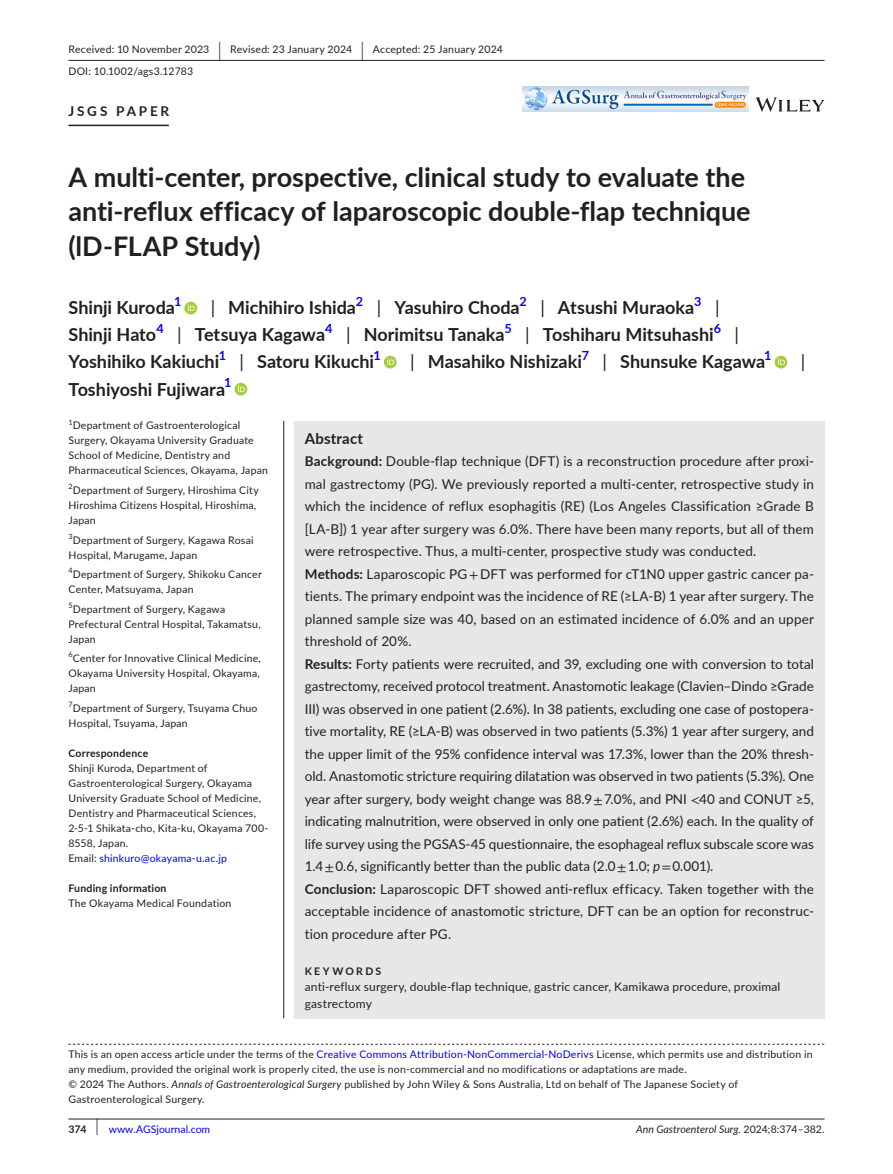
<style>
.page{position:relative;width:893px;height:1174px;background:#fff}
.page>*{position:absolute;margin:0;border:0;box-sizing:border-box;transform-origin:0 0}
.t1{font:700 27px/34.5px "Lato";color:#231f20}
.t2{font:700 18px "Lato";color:#231f20}
.t3{font:18px "Lato";color:#231f20}
.t4{font:700 15px "Lato";letter-spacing:.015em;color:#231f20}
.t5{font:13.5px/22.5px "Lato";letter-spacing:.005em;color:#231f20}
.t6{font:700 13.5px "Lato";letter-spacing:.21em;color:#231f20}
.t7{font:700 12.6px "Lato";color:#00f}
.t8{font:12px/16.5px "Lato";letter-spacing:.015em;color:#231f20}
.t9{font:10.5px/15px "Lato";letter-spacing:.02em;color:#231f20}
.t10{font:italic 10.5px "Lato";color:#231f20}
.t11{font:700 10.5px "Lato";letter-spacing:.02em;color:#231f20}
.t12{font:10.5px "Lato";color:#00f}
.t13{font:700 10.5px "Lato";letter-spacing:.22em;color:#231f20}
.s1{font-size:19.65px}
.s2{font-weight:400}
.s3{color:#00f}
.s4{font-weight:700}
.s5{font-family:"STIX"}
.s6{font-style:italic}
.s7{font-weight:700;color:#231f20}
.s8{font-size:17.4px;color:#231f20}
.s9{font-style:normal}
</style>
<div class="page">
<hr style="left:68px;top:1118px;width:756px;height:1px;background:#231f20">
<svg style="left:756px;top:97px;width:68px;height:15px"></svg>
<img style="left:523px;top:86px;width:225px;height:26px">
<hr style="left:68px;top:60px;width:756px;height:1px;background:#231f20">
<hr style="left:68px;top:125px;width:101px;height:1px;background:#231f20">
<div style="left:184px;top:302px;width:13px;height:12px;background:#a5cd39;border-radius:50%"></div>
<svg style="left:188px;top:304px;width:7px;height:7px"></svg>
<div style="left:384px;top:356px;width:13px;height:12px;background:#a5cd39;border-radius:50%"></div>
<svg style="left:387px;top:358px;width:7px;height:7px"></svg>
<div style="left:775px;top:356px;width:12px;height:12px;background:#a5cd39;border-radius:50%"></div>
<svg style="left:778px;top:358px;width:7px;height:7px"></svg>
<div style="left:235px;top:383px;width:12px;height:12px;background:#a5cd39;border-radius:50%"></div>
<svg style="left:238px;top:385px;width:7px;height:7px"></svg>
<svg style="left:68px;top:1043px;width:756px;height:1px"></svg>
<div style="left:294px;top:421px;width:530px;height:597px;background:#e6e7e9"></div>
<hr style="left:283px;top:421px;width:1px;height:597px;background:#231f20">
<p class="t9" style="left:68px;top:38px;width:436px;line-height:21.8px">Received: 10 November 2023 <span class="s1">|</span> Revised: 23 January 2024 <span class="s1">|</span> Accepted: 25 January 2024<br>DOI: 10.1002/ags3.12783</p>
<p class="t6" style="left:68px;top:101px;width:102px">JSGS PAPER</p>
<h1 class="t1" style="left:68px;top:159px;width:684px">A multi-center, prospective, clinical study to evaluate the anti-reflux efficacy of laparoscopic double-flap technique (lD-FLAP Study)</h1>
<h2 class="t2" style="left:68px;top:295px;width:108px">Shinji Kuroda</h2>
<p class="t7" style="left:174px;top:292px;width:9px">1</p>
<h2 class="t2" style="left:211px;top:295px;width:147px"><span class="s2">|</span> Michihiro Ishida</h2>
<p class="t7" style="left:356px;top:292px;width:9px">2</p>
<h2 class="t2" style="left:377px;top:295px;width:144px"><span class="s2">|</span> Yasuhiro Choda</h2>
<p class="t7" style="left:520px;top:292px;width:9px">2</p>
<h2 class="t2" style="left:540px;top:295px;width:156px"><span class="s2">|</span> Atsushi Muraoka</h2>
<p class="t7" style="left:694px;top:292px;width:9px">3</p>
<h2 class="t3" style="left:715px;top:295px;width:6px">|</h2>
<h2 class="t2" style="left:68px;top:322px;width:89px">Shinji Hato</h2>
<p class="t7" style="left:156px;top:319px;width:9px">4</p>
<h2 class="t2" style="left:177px;top:322px;width:149px"><span class="s2">|</span> Tetsuya Kagawa</h2>
<p class="t7" style="left:325px;top:319px;width:9px">4</p>
<h2 class="t2" style="left:346px;top:322px;width:160px"><span class="s2">|</span> Norimitsu Tanaka</h2>
<p class="t7" style="left:504px;top:319px;width:9px">5</p>
<h2 class="t2" style="left:525px;top:322px;width:190px"><span class="s2">|</span> Toshiharu Mitsuhashi</h2>
<p class="t7" style="left:714px;top:319px;width:9px">6</p>
<h2 class="t3" style="left:735px;top:322px;width:6px">|</h2>
<h2 class="t2" style="left:68px;top:349px;width:152px">Yoshihiko Kakiuchi</h2>
<p class="t7" style="left:219px;top:346px;width:9px">1</p>
<h2 class="t2" style="left:240px;top:349px;width:136px"><span class="s2">|</span> Satoru Kikuchi</h2>
<p class="t7" style="left:374px;top:346px;width:9px">1</p>
<h2 class="t2" style="left:410px;top:349px;width:173px"><span class="s2">|</span> Masahiko Nishizaki</h2>
<p class="t7" style="left:582px;top:346px;width:9px">7</p>
<h2 class="t2" style="left:603px;top:349px;width:164px"><span class="s2">|</span> Shunsuke Kagawa</h2>
<p class="t7" style="left:764px;top:346px;width:9px">1</p>
<h2 class="t3" style="left:801px;top:349px;width:6px">|</h2>
<h2 class="t2" style="left:68px;top:376px;width:158px">Toshiyoshi Fujiwara</h2>
<p class="t7" style="left:224px;top:373px;width:9px">1</p>
<p class="t9" style="left:68px;top:418px;width:201px"><sup>1</sup>Department of Gastroenterological Surgery, Okayama University Graduate School of Medicine, Dentistry and Pharmaceutical Sciences, Okayama, Japan</p>
<p class="t9" style="left:68px;top:482px;width:192px"><sup>2</sup>Department of Surgery, Hiroshima City<br>Hiroshima Citizens Hospital, Hiroshima,<br>Japan</p>
<p class="t9" style="left:68px;top:532px;width:187px"><sup>3</sup>Department of Surgery, Kagawa Rosai<br>Hospital, Marugame, Japan</p>
<p class="t9" style="left:68px;top:566px;width:195px"><sup>4</sup>Department of Surgery, Shikoku Cancer<br>Center, Matsuyama, Japan</p>
<p class="t9" style="left:68px;top:601px;width:194px"><sup>5</sup>Department of Surgery, Kagawa<br>Prefectural Central Hospital, Takamatsu,<br>Japan</p>
<p class="t9" style="left:68px;top:650px;width:194px;text-align:justify"><sup>6</sup>Center for Innovative Clinical Medicine, Okayama University Hospital, Okayama, Japan</p>
<p class="t9" style="left:68px;top:700px;width:190px"><sup>7</sup>Department of Surgery, Tsuyama Chuo<br>Hospital, Tsuyama, Japan</p>
<p class="t11" style="left:68px;top:745px;width:81px">Correspondence</p>
<p class="t9" style="left:68px;top:760px;width:201px">Shinji Kuroda, Department of Gastroenterological Surgery, Okayama University Graduate School of Medicine, Dentistry and Pharmaceutical Sciences, 2-5-1 Shikata-cho, Kita-ku, Okayama 700- 8558, Japan.<br>Email: <span class="s3">shinkuro@okayama-u.ac.jp</span></p>
<p class="t11" style="left:68px;top:880px;width:100px">Funding information</p>
<p class="t9" style="left:68px;top:895px;width:164px">The Okayama Medical Foundation</p>
<p class="t4" style="left:305px;top:427px;width:60px">Abstract</p>
<p class="t5" style="left:305px;top:449px;width:511px"><span class="s4">Background:</span> Double-flap technique (DFT) is a reconstruction procedure after proxi&shy;mal gastrectomy (PG). We previously reported a multi-center, retrospective study in which the incidence of reflux esophagitis (RE) (Los Angeles Classification ≥Grade B [LA-B]) 1 year after surgery was 6.0%. There have been many reports, but all of them were retrospective. Thus, a multi-center, prospective study was conducted.<br><span class="s4">Methods:</span> Laparoscopic PG <span class="s5">+</span> DFT was performed for cT1N0 upper gastric cancer pa&shy;tients. The primary endpoint was the incidence of RE (≥LA-B) 1 year after surgery. The planned sample size was 40, based on an estimated incidence of 6.0% and an upper threshold of 20%.<br><span class="s4">Results:</span> Forty patients were recruited, and 39, excluding one with conversion to total gastrectomy, received protocol treatment. Anastomotic leakage (Clavien–Dindo ≥Grade III) was observed in one patient (2.6%). In 38 patients, excluding one case of postopera&shy;tive mortality, RE (≥LA-B) was observed in two patients (5.3%) 1 year after surgery, and the upper limit of the 95% confidence interval was 17.3%, lower than the 20% thresh&shy;old. Anastomotic stricture requiring dilatation was observed in two patients (5.3%). One year after surgery, body weight change was 88.9 <span class="s5">±</span> 7.0%, and PNI <span class="s5">&lt;</span>40 and CONUT ≥5, indicating malnutrition, were observed in only one patient (2.6%) each. In the quality of life survey using the PGSAS-45 questionnaire, the esophageal reflux subscale score was 1.4 <span class="s5">±</span> 0.6, significantly better than the public data (2.0 <span class="s5">±</span> 1.0; <span class="s6">p</span><span class="s5">=</span> 0.001).<br><span class="s4">Conclusion:</span> Laparoscopic DFT showed anti-reflux efficacy. Taken together with the acceptable incidence of anastomotic stricture, DFT can be an option for reconstruc&shy;tion procedure after PG.</p>
<p class="t13" style="left:305px;top:963px;width:78px">KEYWORDS</p>
<p class="t8" style="left:305px;top:978px;width:477px">anti-reflux surgery, double-flap technique, gastric cancer, Kamikawa procedure, proximal gastrectomy</p>
<p class="t9" style="left:68px;top:1046px;width:746px">This is an open access article under the terms of the <span class="s3">Creative Commons Attribution-NonCommercial-NoDerivs</span> License, which permits use and distribution in any medium, provided the original work is properly cited, the use is non-commercial and no modifications or adaptations are made.<br>© 2024 The Authors. <span class="s6">Annals of Gastroenterological Surgery</span> published by John Wiley &amp; Sons Australia, Ltd on behalf of The Japanese Society of Gastroenterological Surgery.</p>
<p class="t12" style="left:68px;top:1121px;width:143px"><span class="s7">374</span> <span class="s8">|</span> www.AGSjournal.com</p>
<p class="t10" style="left:636px;top:1121px;width:190px">Ann Gastroenterol Surg. <span class="s9">2024;8:374–382.</span></p>
</div>
